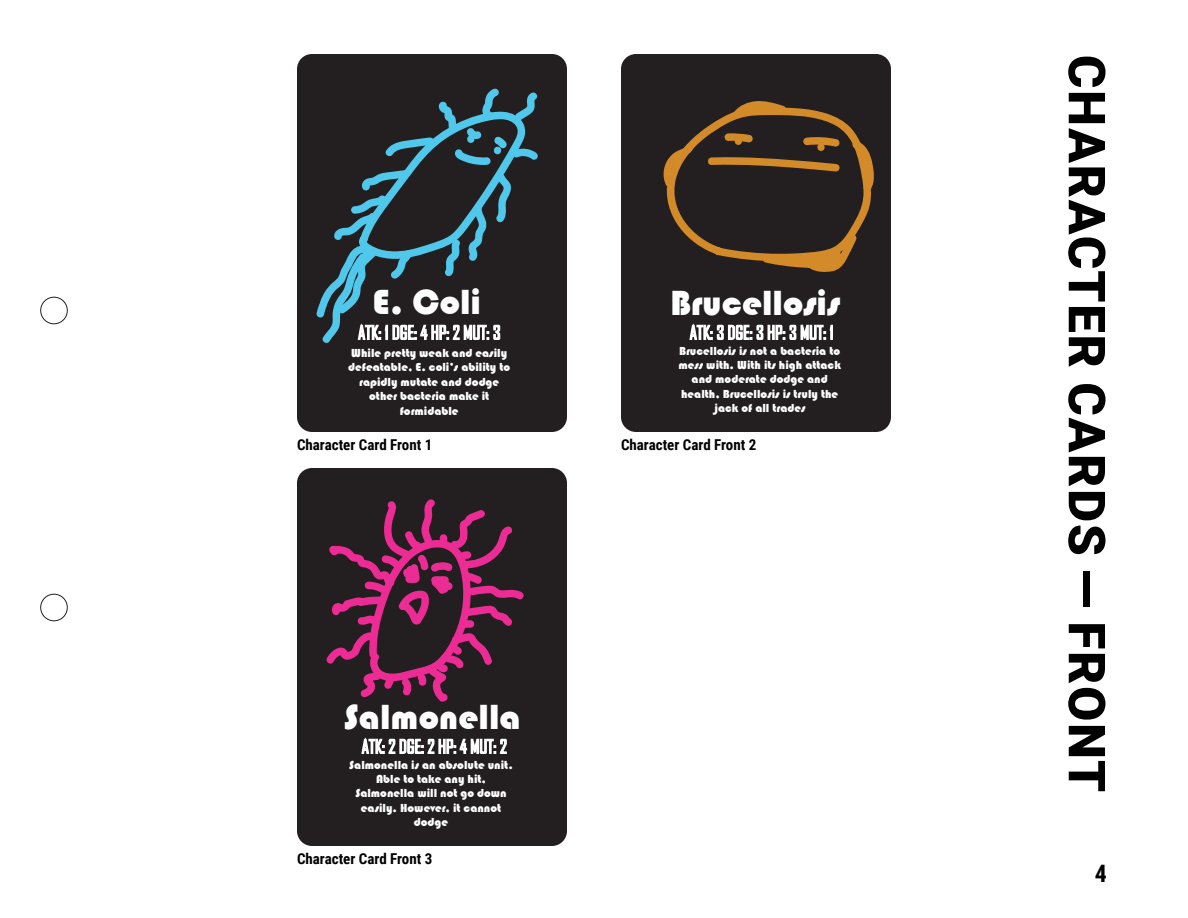
<style>
.page{position:relative;width:1188px;height:918px;background:#fff}
.page>*{position:absolute;margin:0;border:0;box-sizing:border-box;transform-origin:0 0}
.Heading_Text{font:900 51px "Roboto";letter-spacing:.035em;color:#000001}
.t1{font:36px "Bauhaus 93";color:#fff}
.t2{font:700 24px "Roboto Condensed";color:#000001}
.Body_Text{font:700 15px "Roboto Condensed";color:#000001}
.t3{font:12px/14.4px "Bauhaus 93";color:#fff;text-align:center}
</style>
<div class="page">
<div style="left:40px;top:297px;width:28px;height:27px;border:1px solid #231f20;border-radius:50%"></div>
<div style="left:40px;top:594px;width:28px;height:27px;border:1px solid #231f20;border-radius:50%"></div>
<div style="left:297px;top:54px;width:270px;height:378px;background:#231f20"></div>
<svg style="left:316px;top:88px;width:222px;height:255px"></svg>
<div style="left:621px;top:54px;width:270px;height:378px;background:#231f20"></div>
<svg style="left:663px;top:101px;width:211px;height:171px"></svg>
<svg style="left:689px;top:323px;width:144px;height:17px"></svg>
<div style="left:297px;top:468px;width:270px;height:378px;background:#231f20"></div>
<svg style="left:326px;top:499px;width:198px;height:203px"></svg>
<svg style="left:361px;top:737px;width:146px;height:17px"></svg>
<h2 class="t1" style="left:372px;top:282px;width:110px">E. Coli</h2>
<p class="t3" style="left:348px;top:346px;width:164px">While pretty weak and easily defeatable, E. coli’s ability to rapidly mutate and dodge other bacteria make it formidable</p>
<h2 class="t1" style="left:670px;top:283px;width:172px">Brucellosis</h2>
<p class="t3" style="left:678px;top:343px;width:164px">Brucellosis is not a bacteria to mess with. With its high attack and moderate dodge and health, Brucellosis is truly the jack of all trades</p>
<p class="Body_Text" style="left:297px;top:434px;width:137px">Character Card Front 1</p>
<p class="Body_Text" style="left:621px;top:434px;width:137px">Character Card Front 2</p>
<h2 class="t1" style="left:344px;top:697px;width:178px">Salmonella</h2>
<p class="t3" style="left:349px;top:757px;width:165px">Salmonella is an absolute unit.<br>Able to take any hit,<br>Salmonella will not go down easily. However, it cannot dodge</p>
<p class="Body_Text" style="left:297px;top:848px;width:137px">Character Card Front 3</p>
<p class="Heading_Text" style="left:1123px;top:55px;width:739px;rotate:90deg">CHARACTER CARDS — FRONT</p>
<h3 class="t2" style="left:1095px;top:857px;width:14px">4</h3>
</div>
